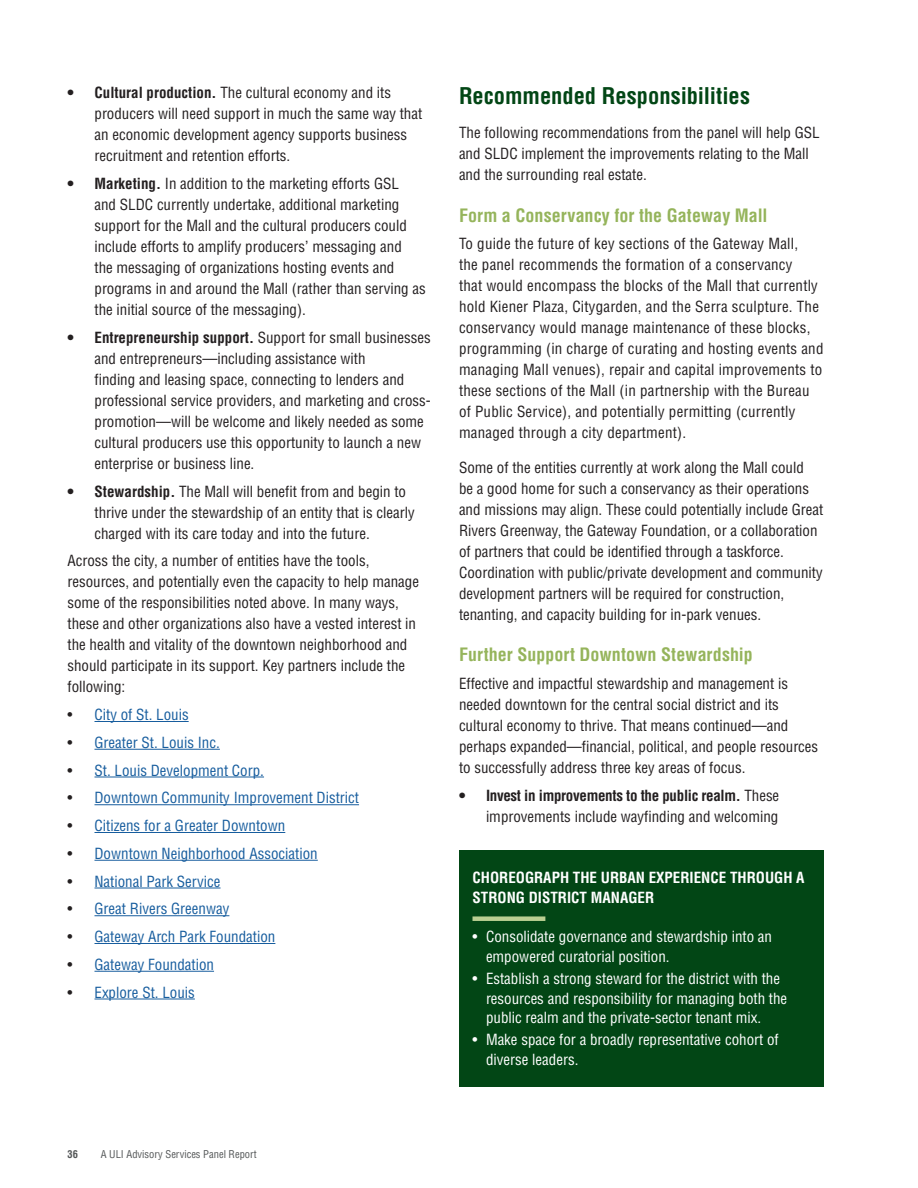
<style>
.page{position:relative;width:918px;height:1188px;background:#fff}
.page>*{position:absolute;margin:0;border:0;box-sizing:border-box;transform-origin:0 0}
.head_3{font:700 condensed 22.5px "Helvetica";color:#024615}
.Cashiers_body_text{font:700 condensed 18px "Helvetica";letter-spacing:.005em;color:#95b45b}
.Cashiers_body_text-2{font:condensed 15px/21px "Helvetica";color:#231f20}
.t1{font:condensed 15px/19.5px "Helvetica";color:#fff}
.t2{font:condensed 15px "Helvetica";color:#175d9e}
.t3{font:700 condensed 15px/19.5px "Helvetica";color:#fff}
.t4{font:condensed 10.5px "Helvetica";color:#545758}
.t5{font:700 condensed 10.5px "Helvetica";color:#545758}
.s1{font-weight:700}
.s2{color:#231f20}
</style>
<div class="page">
<hr style="left:94px;top:721px;width:95px;height:1px;background:#175d9e">
<hr style="left:94px;top:749px;width:126px;height:1px;background:#175d9e">
<hr style="left:94px;top:777px;width:170px;height:1px;background:#175d9e">
<hr style="left:94px;top:804px;width:265px;height:1px;background:#175d9e">
<hr style="left:94px;top:832px;width:191px;height:1px;background:#175d9e">
<hr style="left:94px;top:860px;width:224px;height:1px;background:#175d9e">
<hr style="left:94px;top:888px;width:127px;height:1px;background:#175d9e">
<hr style="left:94px;top:915px;width:135px;height:1px;background:#175d9e">
<hr style="left:94px;top:943px;width:181px;height:1px;background:#175d9e">
<hr style="left:94px;top:971px;width:120px;height:1px;background:#175d9e">
<hr style="left:94px;top:999px;width:101px;height:1px;background:#175d9e">
<div style="left:459px;top:850px;width:365px;height:237px;background:#024615"></div>
<div style="left:472px;top:916px;width:73px;height:5px;background:#bacf92"></div>
<p class="Cashiers_body_text-2" style="left:94px;top:82px;width:329px;text-indent:-27px"><span class="s1">• Cultural production.</span> The cultural economy and its producers will need support in much the same way that an economic development agency supports business recruitment and retention efforts.</p>
<p class="Cashiers_body_text-2" style="left:94px;top:173px;width:333px;text-indent:-27px"><span class="s1">• Marketing.</span> In addition to the marketing efforts GSL<br>and SLDC currently undertake, additional marketing support for the Mall and the cultural producers could include efforts to amplify producers’ messaging and<br>the messaging of organizations hosting events and programs in and around the Mall (rather than serving as the initial source of the messaging).</p>
<p class="Cashiers_body_text-2" style="left:94px;top:327px;width:338px;text-indent:-27px"><span class="s1">• Entrepreneurship support.</span> Support for small businesses and entrepreneurs—including assistance with<br>finding and leasing space, connecting to lenders and professional service providers, and marketing and cross&shy;promotion—will be welcome and likely needed as some cultural producers use this opportunity to launch a new enterprise or business line.</p>
<p class="Cashiers_body_text-2" style="left:94px;top:480px;width:322px;text-indent:-27px"><span class="s1">• Stewardship.</span> The Mall will benefit from and begin to thrive under the stewardship of an entity that is clearly charged with its care today and into the future.</p>
<p class="Cashiers_body_text-2" style="left:68px;top:550px;width:353px">Across the city, a number of entities have the tools, resources, and potentially even the capacity to help manage some of the responsibilities noted above. In many ways, these and other organizations also have a vested interest in the health and vitality of the downtown neighborhood and should participate in its support. Key partners include the following:</p>
<p class="t2" style="left:68px;top:705px;width:123px"><span class="s2">•</span> City of St. Louis</p>
<p class="t2" style="left:68px;top:733px;width:154px"><span class="s2">•</span> Greater St. Louis Inc.</p>
<p class="t2" style="left:68px;top:761px;width:198px"><span class="s2">•</span> St. Louis Development Corp.</p>
<p class="t2" style="left:68px;top:788px;width:293px"><span class="s2">•</span> Downtown Community Improvement District</p>
<p class="t2" style="left:68px;top:816px;width:219px"><span class="s2">•</span> Citizens for a Greater Downtown</p>
<p class="t2" style="left:68px;top:844px;width:252px"><span class="s2">•</span> Downtown Neighborhood Association</p>
<p class="t2" style="left:68px;top:872px;width:155px"><span class="s2">•</span> National Park Service</p>
<p class="t2" style="left:68px;top:899px;width:163px"><span class="s2">•</span> Great Rivers Greenway</p>
<p class="t2" style="left:68px;top:927px;width:209px"><span class="s2">•</span> Gateway Arch Park Foundation</p>
<p class="t2" style="left:68px;top:955px;width:148px"><span class="s2">•</span> Gateway Foundation</p>
<p class="t2" style="left:68px;top:983px;width:129px"><span class="s2">•</span> Explore St. Louis</p>
<p class="head_3" style="left:459px;top:82px;width:293px">Recommended Responsibilities</p>
<p class="Cashiers_body_text-2" style="left:459px;top:122px;width:362px">The following recommendations from the panel will help GSL and SLDC implement the improvements relating to the Mall and the surrounding real estate.</p>
<p class="Cashiers_body_text" style="left:459px;top:204px;width:310px">Form a Conservancy for the Gateway Mall</p>
<p class="Cashiers_body_text-2" style="left:459px;top:233px;width:366px">To guide the future of key sections of the Gateway Mall,<br>the panel recommends the formation of a conservancy<br>that would encompass the blocks of the Mall that currently hold Kiener Plaza, Citygarden, and the Serra sculpture. The conservancy would manage maintenance of these blocks, programming (in charge of curating and hosting events and managing Mall venues), repair and capital improvements to these sections of the Mall (in partnership with the Bureau of Public Service), and potentially permitting (currently managed through a city department).</p>
<p class="Cashiers_body_text-2" style="left:459px;top:457px;width:366px">Some of the entities currently at work along the Mall could<br>be a good home for such a conservancy as their operations and missions may align. These could potentially include Great Rivers Greenway, the Gateway Foundation, or a collaboration of partners that could be identified through a taskforce.<br>Coordination with public/private development and community development partners will be required for construction, tenanting, and capacity building for in-park venues.</p>
<p class="Cashiers_body_text" style="left:459px;top:643px;width:295px">Further Support Downtown Stewardship</p>
<p class="Cashiers_body_text-2" style="left:459px;top:673px;width:361px">Effective and impactful stewardship and management is needed downtown for the central social district and its cultural economy to thrive. That means continued—and perhaps expanded—financial, political, and people resources to successfully address three key areas of focus.</p>
<p class="Cashiers_body_text-2" style="left:459px;top:785px;width:322px;text-align:right"><span class="s1">• Invest in improvements to the public realm.</span> These improvements include wayfinding and welcoming</p>
<p class="t3" style="left:472px;top:868px;width:334px">CHOREOGRAPH THE URBAN EXPERIENCE THROUGH A<br>STRONG DISTRICT MANAGER</p>
<p class="t1" style="left:486px;top:927px;width:288px;text-indent:-14px">• Consolidate governance and stewardship into an empowered curatorial position.</p>
<p class="t1" style="left:486px;top:969px;width:303px;text-indent:-14px">• Establish a strong steward for the district with the resources and responsibility for managing both the public realm and the private-sector tenant mix.</p>
<p class="t1" style="left:486px;top:1030px;width:294px;text-indent:-14px">• Make space for a broadly representative cohort of diverse leaders.</p>
<p class="t5" style="left:68px;top:1148px;width:12px">36</p>
<p class="t4" style="left:101px;top:1148px;width:157px">A ULI Advisory Services Panel Report</p>
</div>
